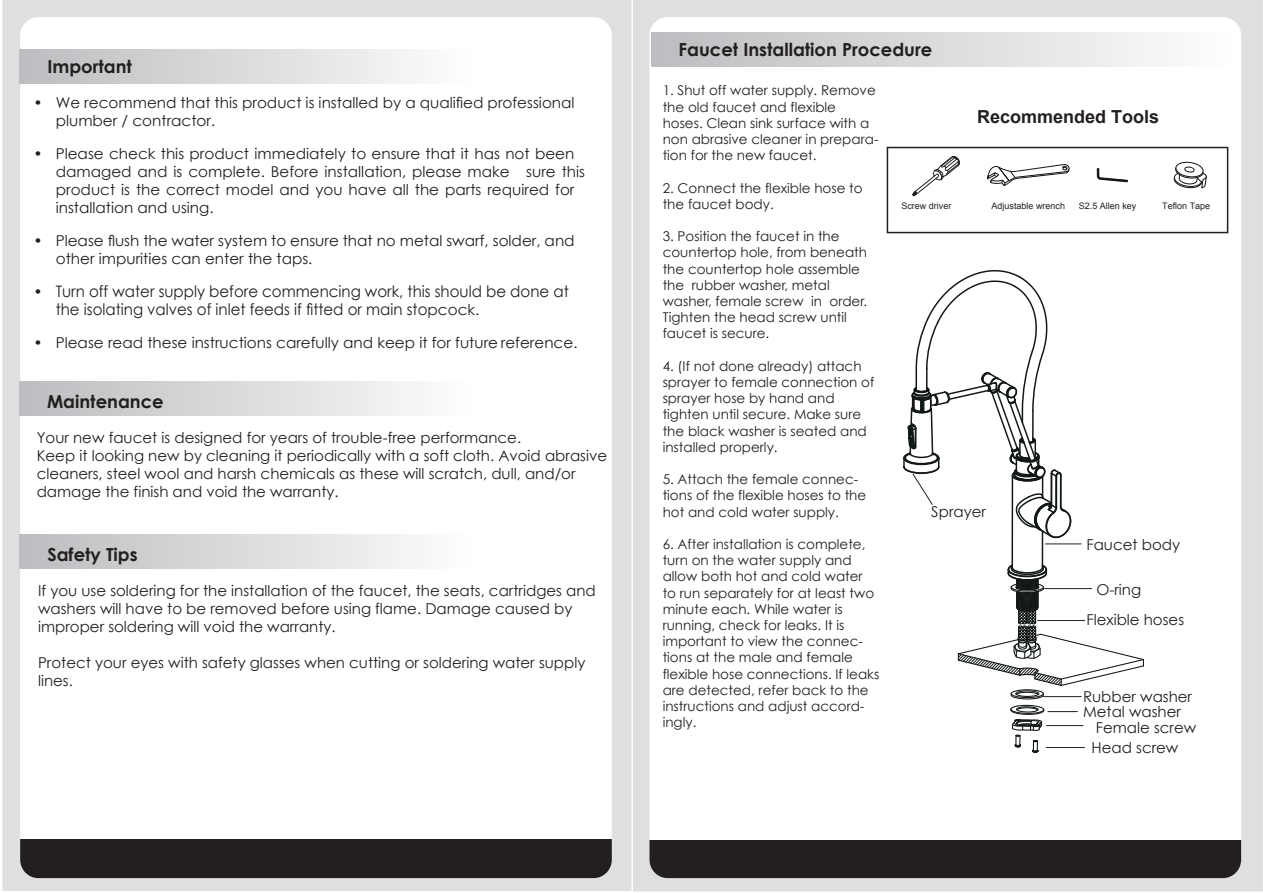
<style>
.page{position:relative;width:1263px;height:893px;background:#fff}
.page>*{position:absolute;margin:0;border:0;box-sizing:border-box;transform-origin:0 0}
.t1{font:700 18px "Century Gothic";color:#241f1f}
.t2{font:700 18px "Arial";color:#241f1f}
.t3{font:15.75px/18px "Century Gothic";color:#241f1f;scale:.95 1}
.t4{font:15px/18px "Century Gothic";color:#241f1f}
.t5{font:13.5px/16.2px "Century Gothic";color:#241f1f}
.t6{font:9px "Arial";color:#241f1f}
.s1{font-size:15px}
</style>
<div class="page">
<div style="left:2px;top:0;width:629px;height:891px;background:#e0dfdf"></div>
<div style="left:631px;top:0;width:632px;height:892px;background:#e0dfdf"></div>
<div style="left:20px;top:17px;width:592px;height:861px;background:#fff;border-radius:18px"></div>
<div style="left:20px;top:839px;width:592px;height:39px;background:#241f1f"></div>
<div style="left:649px;top:17px;width:592px;height:861px;background:#fff;border-radius:18px"></div>
<div style="left:649px;top:840px;width:592px;height:38px;background:#241f1f"></div>
<div style="left:20px;top:50px;width:452px;height:34px;background:linear-gradient(to right,#bbbdbf,#fcfdfd)"></div>
<div style="left:20px;top:382px;width:452px;height:34px;background:linear-gradient(to right,#bbbdbf,#fcfdfd)"></div>
<div style="left:651px;top:33px;width:584px;height:34px;background:linear-gradient(to right,#bbbcbf,#fdfdfd)"></div>
<div style="left:20px;top:535px;width:452px;height:34px;background:linear-gradient(to right,#bbbdbf,#fcfdfd)"></div>
<hr style="left:1042px;top:531px;width:1px;height:36px;background:#121717">
<hr style="left:1011px;top:475px;width:2px;height:92px;background:#121717">
<svg style="left:903px;top:270px;width:169px;height:269px"></svg>
<hr style="left:1045px;top:543px;width:36px;height:1px;background:#241f1f">
<svg style="left:957px;top:563px;width:187px;height:190px"></svg>
<hr style="left:1046px;top:725px;width:37px;height:1px;background:#241f1f">
<hr style="left:1046px;top:747px;width:38px;height:1px;background:#241f1f">
<hr style="left:1038px;top:620px;width:47px;height:1px;background:#241f1f">
<div style="left:887px;top:147px;width:341px;height:86px;border:2px solid #241f1f"></div>
<svg style="left:1097px;top:168px;width:31px;height:15px"></svg>
<svg style="left:1174px;top:162px;width:33px;height:27px"></svg>
<svg style="left:987px;top:164px;width:82px;height:22px"></svg>
<svg style="left:912px;top:156px;width:48px;height:41px"></svg>
<p class="t4" style="left:34px;top:93px;width:11px">•</p>
<p class="t1" style="left:47px;top:56px;width:86px">Important</p>
<p class="t4" style="left:56px;top:93px;width:520px">We recommend that this product is installed by a qualified professional</p>
<p class="t4" style="left:56px;top:111px;width:161px">plumber / contractor.</p>
<p class="t4" style="left:56px;top:144px;width:531px;text-indent:-22px">• Please check this product immediately to ensure that it has not been damaged and is complete. Before installation, please make sure this product is the correct model and you have all the parts required for installation and using.</p>
<p class="t4" style="left:56px;top:231px;width:520px;text-indent:-22px">• Please flush the water system to ensure that no metal swarf, solder, and other impurities can enter the taps.</p>
<p class="t3" style="left:56px;top:282px;width:541px;text-indent:-22px"><span class="s1">•</span> Turn off water supply before commencing work, this should be done at the isolating valves of inlet feeds if fitted or main sto<span class="s1">pcock.</span></p>
<p class="t4" style="left:34px;top:333px;width:545px">• Please read these instructions carefully and keep it for future reference.</p>
<p class="t1" style="left:47px;top:390px;width:118px">Maintenance</p>
<p class="t4" style="left:37px;top:429px;width:572px">Your new faucet is designed for years of trouble-free performance.<br>Keep it looking new by cleaning it periodically with a soft cloth. Avoid abrasive cleaners, steel wool and harsh chemicals as these will scratch, dull, and/or damage the finish and void the warranty.</p>
<p class="t1" style="left:47px;top:543px;width:92px">Safety Tips</p>
<p class="t4" style="left:38px;top:581px;width:559px">If you use soldering for the installation of the faucet, the seats, cartridges and washers will have to be removed before using flame. Damage caused by improper soldering will void the warranty.</p>
<p class="t4" style="left:38px;top:653px;width:549px">Protect your eyes with safety glasses when cutting or soldering water supply lines.</p>
<p class="t1" style="left:678px;top:38px;width:255px">Faucet Installation Procedure</p>
<p class="t5" style="left:663px;top:82px;width:217px">1. Shut off water supply. Remove the old faucet and flexible hoses. Clean sink surface with a non abrasive cleaner in prepara&shy;tion for the new faucet.</p>
<p class="t5" style="left:663px;top:179px;width:201px">2. Connect the flexible hose to the faucet body.</p>
<p class="t5" style="left:663px;top:228px;width:206px">3. Position the faucet in the countertop hole, from beneath the countertop hole assemble the rubber washer, metal washer, female screw in order.<br>Tighten the head screw until faucet is secure.</p>
<p class="t5" style="left:663px;top:358px;width:213px">4. (If not done already) attach sprayer to female connection of sprayer hose by hand and tighten until secure. Make sure the black washer is seated and installed properly.</p>
<p class="t5" style="left:663px;top:471px;width:205px">5. Attach the female connec&shy;tions of the flexible hoses to the hot and cold water supply.</p>
<p class="t5" style="left:663px;top:536px;width:218px">6. After installation is complete, turn on the water supply and allow both hot and cold water to run separately for at least two minute each. While water is running, check for leaks. It is important to view the connec&shy;tions at the male and female flexible hose connections. If leaks are detected, refer back to the instructions and adjust accord&shy;ingly.</p>
<p class="t2" style="left:977px;top:105px;width:184px">Recommended Tools</p>
<p class="t6" style="left:901px;top:200px;width:52px">Screw driver</p>
<p class="t6" style="left:991px;top:200px;width:75px">Adjustable wrench</p>
<p class="t6" style="left:1079px;top:200px;width:59px">S2.5 Allen key</p>
<p class="t6" style="left:1162px;top:200px;width:50px">Teflon Tape</p>
<p class="t4" style="left:931px;top:502px;width:56px">Sprayer</p>
<p class="t4" style="left:1086px;top:535px;width:95px">Faucet body</p>
<p class="t4" style="left:1096px;top:580px;width:46px">O-ring</p>
<p class="t4" style="left:1086px;top:610px;width:99px">Flexible hoses</p>
<p class="t4" style="left:1083px;top:687px;width:111px">Rubber washer</p>
<p class="t4" style="left:1083px;top:702px;width:99px">Metal washer</p>
<p class="t4" style="left:1096px;top:718px;width:102px">Female screw</p>
<p class="t4" style="left:1091px;top:738px;width:88px">Head screw</p>
</div>
